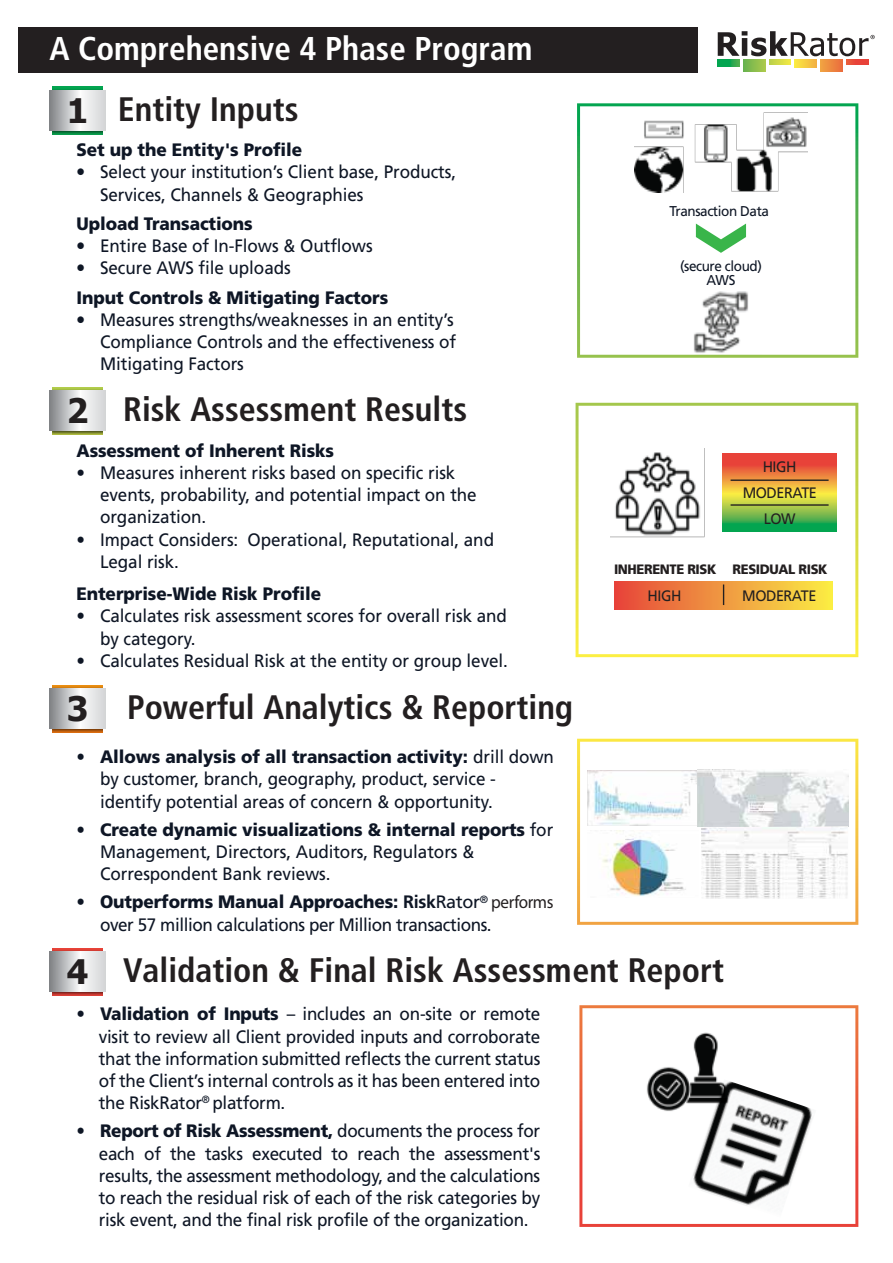
<style>
.page{position:relative;width:893px;height:1263px;background:#fff}
.page>*{position:absolute;margin:0;border:0;box-sizing:border-box;transform-origin:0 0}
.t1{font:700 condensed 33.9px "Frutiger";color:#231f20}
.t2{font:700 33.75px "Tahoma";color:#231f20}
.t3{font:700 condensed 33px "Frutiger";color:#fff}
.t4{font:18px/22.2px "Frutiger";letter-spacing:-.005em;color:#0e1625;scale:.95 1}
.t5{font:900 18px/29.4px "Frutiger";letter-spacing:-.005em;color:#0e1625;scale:.95 1}
.t6{font:18px/22.2px "Frutiger";letter-spacing:-.025em;color:#0e1625;scale:.95 1}
.t7{font:15.15px/25.7px "Frutiger";letter-spacing:-.03em;color:#231f20;text-align:center;scale:.95 1}
.t8{font:14.25px/14px "Frutiger";letter-spacing:-.03em;color:#0e1625;text-align:center;scale:.95 1}
.t9{font:900 13.65px "Frutiger";letter-spacing:-.03em;color:#231f20;scale:.95 1}
.s1{font-weight:900}
.s2{font-style:inherit}
.s3{font-weight:400}
.s4{font-weight:700}
.s5{font-family:"Myriad Pro";color:#231f20}
</style>
<div class="page">
<div style="left:18px;top:27px;width:680px;height:46px;background:#231f20"></div>
<svg style="left:717px;top:59px;width:22px;height:7px"></svg>
<svg style="left:743px;top:59px;width:22px;height:13px"></svg>
<svg style="left:769px;top:59px;width:22px;height:5px"></svg>
<svg style="left:795px;top:59px;width:22px;height:8px"></svg>
<svg style="left:821px;top:59px;width:22px;height:13px"></svg>
<svg style="left:847px;top:59px;width:21px;height:5px"></svg>
<svg style="left:718px;top:31px;width:157px;height:25px"></svg>
<img style="left:53px;top:87px;width:50px;height:47px">
<svg style="left:49px;top:91px;width:57px;height:39px"></svg>
<svg style="left:577px;top:103px;width:281px;height:255px"></svg>
<img style="left:635px;top:110px;width:172px;height:83px">
<img style="left:680px;top:292px;width:82px;height:66px">
<svg style="left:696px;top:224px;width:50px;height:29px"></svg>
<img style="left:53px;top:685px;width:50px;height:47px">
<svg style="left:49px;top:689px;width:57px;height:39px"></svg>
<img style="left:53px;top:948px;width:50px;height:48px">
<svg style="left:49px;top:952px;width:57px;height:39px"></svg>
<img style="left:53px;top:387px;width:50px;height:48px">
<svg style="left:49px;top:391px;width:57px;height:39px"></svg>
<svg style="left:576px;top:403px;width:282px;height:254px"></svg>
<svg style="left:723px;top:453px;width:113px;height:79px;background:#b49d44"></svg>
<hr style="left:731px;top:479px;width:98px;height:2px;background:#231f20">
<hr style="left:731px;top:504px;width:98px;height:2px;background:#231f20">
<img style="left:610px;top:448px;width:103px;height:118px">
<div style="left:615px;top:581px;width:218px;height:28px;background:linear-gradient(to right,#e6463b,#faed45)"></div>
<svg style="left:723px;top:584px;width:1px;height:21px"></svg>
<svg style="left:577px;top:739px;width:281px;height:186px"></svg>
<svg style="left:579px;top:1005px;width:279px;height:222px"></svg>
<img style="left:640px;top:1029px;width:91px;height:85px">
<img style="left:688px;top:1079px;width:128px;height:138px">
<img style="left:587px;top:770px;width:261px;height:56px">
<img style="left:587px;top:831px;width:112px;height:67px">
<img style="left:701px;top:826px;width:147px;height:72px">
<h3 class="t3" style="left:49px;top:29px;width:485px">A Comprehensive 4 Phase Program</h3>
<h1 class="t1" style="left:118px;top:89px;width:182px">Entity Inputs</h1>
<p class="t5" style="left:76px;top:135px;width:239px">Set up the Entity's Profile</p>
<p class="t4" style="left:100px;top:161px;width:376px;text-indent:-24px"><span class="s1">•</span> Select your institution’s Client base, Products,<br>Services, Channels &amp; Geographies</p>
<p class="t5" style="left:76px;top:209px;width:187px">Upload Transactions</p>
<p class="t4" style="left:76px;top:235px;width:313px"><span class="s1">•</span> Entire Base of In-Flows &amp; Outflows</p>
<p class="t5" style="left:76px;top:253px;width:330px"><span class="s2">•</span> <span class="s3">Secure AWS file uploads<br></span>Input Controls &amp; Mitigating Factors</p>
<p class="t4" style="left:100px;top:308px;width:376px;text-indent:-24px"><span class="s1">•</span> Measures strengths/weaknesses in an entity’s<br>Compliance Controls and the effectiveness of<br>Mitigating Factors</p>
<h2 class="t2" style="left:67px;top:87px;width:23px">1</h2>
<h1 class="t1" style="left:123px;top:389px;width:346px">Risk Assessment Results</h1>
<p class="t5" style="left:76px;top:435px;width:273px">Assessment of Inherent Risks</p>
<p class="t4" style="left:100px;top:461px;width:398px;text-indent:-24px">• Measures inherent risks based on specific risk events, probability, and potential impact on the organization.</p>
<p class="t4" style="left:100px;top:528px;width:416px;text-indent:-24px">• Impact Considers: Operational, Reputational, and<br>Legal risk.</p>
<p class="t5" style="left:76px;top:579px;width:259px">Enterprise-Wide Risk Profile</p>
<p class="t4" style="left:100px;top:605px;width:430px;text-indent:-24px">• Calculates risk assessment scores for overall risk and by category.</p>
<p class="t4" style="left:76px;top:649px;width:456px">• Calculates Residual Risk at the entity or group level.</p>
<h2 class="t2" style="left:67px;top:387px;width:23px">2</h2>
<h1 class="t1" style="left:127px;top:687px;width:448px">Powerful Analytics &amp; Reporting</h1>
<p class="t4" style="left:100px;top:746px;width:479px;text-indent:-24px">• <span class="s1">Allows analysis of all transaction activity:</span> drill down by customer, branch, geography, product, service - identify potential areas of concern &amp; opportunity.</p>
<p class="t4" style="left:100px;top:818px;width:479px;text-indent:-24px">• <span class="s1">Create dynamic visualizations &amp; internal reports</span> for<br>Management, Directors, Auditors, Regulators &amp;<br>Correspondent Bank reviews.</p>
<p class="t6" style="left:100px;top:891px;width:479px;text-indent:-24px">• <span class="s1">Outperforms Manual Approaches:</span> <span class="s4">Risk</span>Rator<sup>®</sup> <span class="s5">performs </span>over 57 million calculations per Million transactions.</p>
<h2 class="t2" style="left:67px;top:685px;width:23px">3</h2>
<p class="t8" style="left:669px;top:204px;width:106px">Transaction Data</p>
<p class="t8" style="left:680px;top:259px;width:88px">(secure cloud)<br>AWS</p>
<p class="t7" style="left:743px;top:454px;width:80px">HIGH<br>MODERATE</p>
<p class="t7" style="left:764px;top:506px;width:35px">LOW</p>
<p class="t9" style="left:614px;top:561px;width:226px">INHERENTE RISK RESIDUAL RISK</p>
<p class="t7" style="left:648px;top:583px;width:37px">HIGH</p>
<p class="t7" style="left:742px;top:583px;width:80px">MODERATE</p>
<h1 class="t1" style="left:123px;top:950px;width:602px">Validation &amp; Final Risk Assessment Report</h1>
<p class="t4" style="left:99px;top:1003px;width:466px;text-align:justify;text-indent:-22px"><span class="s1">• Validation of Inputs</span> – includes an on-site or remote visit to review all Client provided inputs and corroborate that the information submitted reflects the current status of the Client’s internal controls as it has been entered into the RiskRator<sup>®</sup> platform.</p>
<p class="t4" style="left:99px;top:1120px;width:466px;text-align:justify;text-indent:-22px"><span class="s1">• Report of Risk Assessment,</span> documents the process for each of the tasks executed to reach the assessment's results, the assessment methodology, and the calculations to reach the residual risk of each of the risk categories by risk event, and the final risk profile of the organization.</p>
<h2 class="t2" style="left:67px;top:948px;width:23px">4</h2>
</div>
